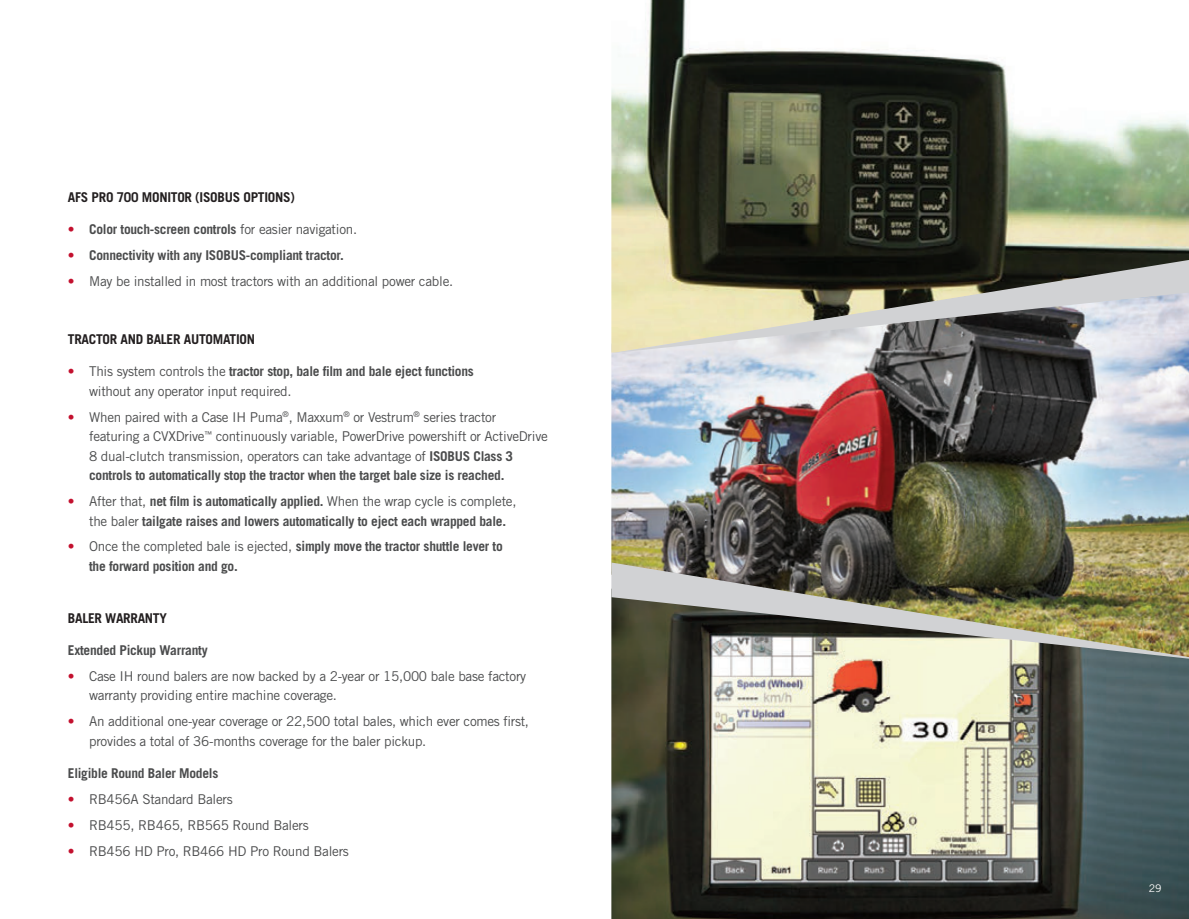
<style>
.page{position:relative;width:1189px;height:919px;background:#fff}
.page>*{position:absolute;margin:0;border:0;box-sizing:border-box;transform-origin:0 0}
.t1{font:13.5px/19.5px "Trade Gothic LT Std";letter-spacing:-.02em;color:#4b4c4d}
.t2{font:700 13.5px/19.5px "Trade Gothic LT Std";letter-spacing:-.02em;color:#4b4c4d}
.t3{font:700 13.5px "Trade Gothic LT Std";letter-spacing:-.02em;color:#231f20}
.t4{font:10.5px "Trade Gothic LT Std";color:#fff}
.s1{color:#c3102e}
.s2{font-weight:400}
.s3{font-weight:300;color:#c3102e}
.s4{font-weight:700}
.s5{font-weight:400;color:#c3102e}
</style>
<div class="page">
<img style="left:611px;top:660px;width:578px;height:259px">
<img style="left:611px;top:353px;width:578px;height:209px">
<img style="left:611px;top:0;width:578px;height:258px">
<svg style="left:611px;top:258px;width:578px;height:95px;background:#949387"></svg>
<img style="left:611px;top:562px;width:578px;height:98px">
<p class="t3" style="left:68px;top:189px;width:228px">AFS PRO 700 MONITOR (ISOBUS OPTIONS)</p>
<p class="t2" style="left:68px;top:219px;width:291px"><span class="s1">•</span> Color touch-screen controls <span class="s2">for easier navigation.</span></p>
<p class="t2" style="left:68px;top:245px;width:277px"><span class="s3">•</span> Connectivity with any ISOBUS-compliant tractor.</p>
<p class="t1" style="left:68px;top:271px;width:387px"><span class="s1">•</span> May be installed in most tractors with an additional power cable.</p>
<p class="t3" style="left:68px;top:331px;width:189px">TRACTOR AND BALER AUTOMATION</p>
<p class="t1" style="left:89px;top:361px;width:386px;text-indent:-21px"><span class="s1">•</span> This system controls the <span class="s4">tractor stop, bale film and bale eject functions </span>without any operator input required.</p>
<p class="t1" style="left:89px;top:407px;width:460px;text-indent:-21px"><span class="s1">•</span> When paired with a Case IH Puma<sup>®</sup>, Maxxum<sup>®</sup> or Vestrum<sup>®</sup> series tractor featuring a CVXDrive<sup>™</sup> continuously variable, PowerDrive powershift or ActiveDrive 8 dual-clutch transmission, operators can take advantage of <span class="s4">ISOBUS Class 3 controls to automatically stop the tractor when the target bale size is reached.</span></p>
<p class="t2" style="left:89px;top:491px;width:429px;text-indent:-21px"><span class="s5">•</span> <span class="s2">After that,</span> net film is automatically applied. <span class="s2">When the wrap cycle is complete, the baler</span> tailgate raises and lowers automatically to eject each wrapped bale.</p>
<p class="t2" style="left:89px;top:537px;width:415px;text-indent:-21px"><span class="s5">•</span> <span class="s2">Once the completed bale is ejected,</span> simply move the tractor shuttle lever to the forward position and go.</p>
<p class="t3" style="left:68px;top:609px;width:101px">BALER WARRANTY</p>
<p class="t2" style="left:68px;top:640px;width:141px">Extended Pickup Warranty</p>
<p class="t1" style="left:89px;top:666px;width:439px;text-indent:-21px"><span class="s1">•</span> Case IH round balers are now backed by a 2-year or 15,000 bale base factory warranty providing entire machine coverage.</p>
<p class="t1" style="left:89px;top:711px;width:441px;text-indent:-21px"><span class="s1">•</span> An additional one-year coverage or 22,500 total bales, which ever comes first, provides a total of 36-months coverage for the baler pickup.</p>
<p class="t2" style="left:68px;top:763px;width:152px">Eligible Round Baler Models</p>
<p class="t1" style="left:68px;top:789px;width:166px"><span class="s1">•</span> RB456A Standard Balers</p>
<p class="t1" style="left:68px;top:815px;width:242px"><span class="s1">•</span> RB455, RB465, RB565 Round Balers</p>
<p class="t1" style="left:68px;top:841px;width:282px"><span class="s1">•</span> RB456 HD Pro, RB466 HD Pro Round Balers</p>
<p class="t4" style="left:1149px;top:881px;width:14px">29</p>
</div>
